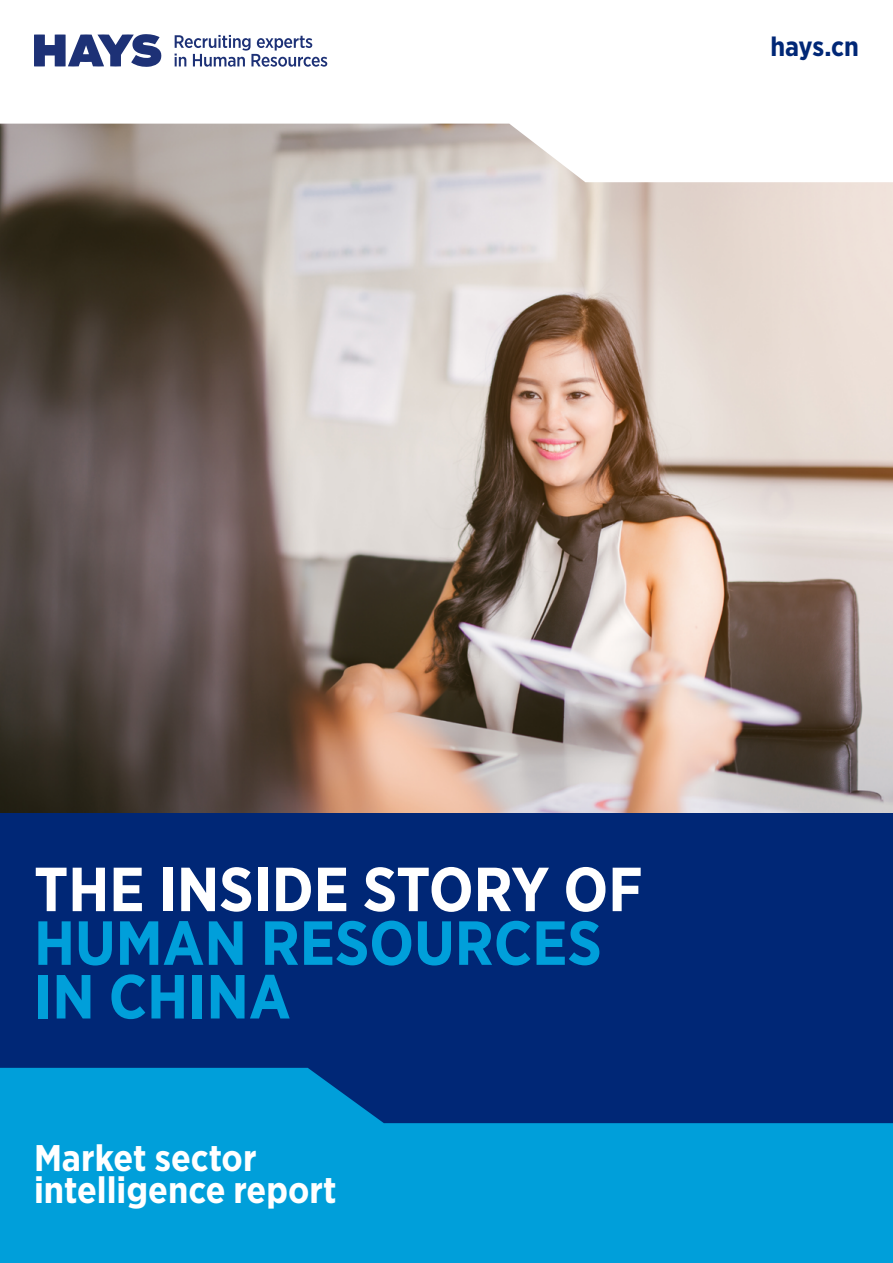
<style>
.page{position:relative;width:893px;height:1263px;background:#fff}
.page>*{position:absolute;margin:0;border:0;box-sizing:border-box;transform-origin:0 0}
.t1{font:700 62.1px/53.7px "Gotham Narrow";color:#009fda}
.t2{font:700 62.1px "Gotham Narrow";color:#fff}
.t3{font:700 37.05px/32px "Gotham Narrow";color:#fff}
.t4{font:700 27px "Gotham Narrow";letter-spacing:-.005em;color:#002776}
</style>
<div class="page">
<div style="left:0;top:778px;width:893px;height:400px;background:#002776"></div>
<svg style="left:0;top:1068px;width:893px;height:195px;fill:#009fda"></svg>
<img style="left:0;top:182px;width:893px;height:630px">
<svg style="left:0;top:63px;width:585px;height:119px"></svg>
<svg style="left:34px;top:34px;width:293px;height:33px"></svg>
<p class="t4" style="left:770px;top:29px;width:90px">hays.cn</p>
<h1 class="t2" style="left:34px;top:849px;width:610px">THE INSIDE STORY OF</h1>
<h1 class="t1" style="left:34px;top:916px;width:569px">HUMAN RESOURCES<br>IN CHINA</h1>
<p class="t3" style="left:34px;top:1141px;width:304px">Market sector intelligence report</p>
</div>
